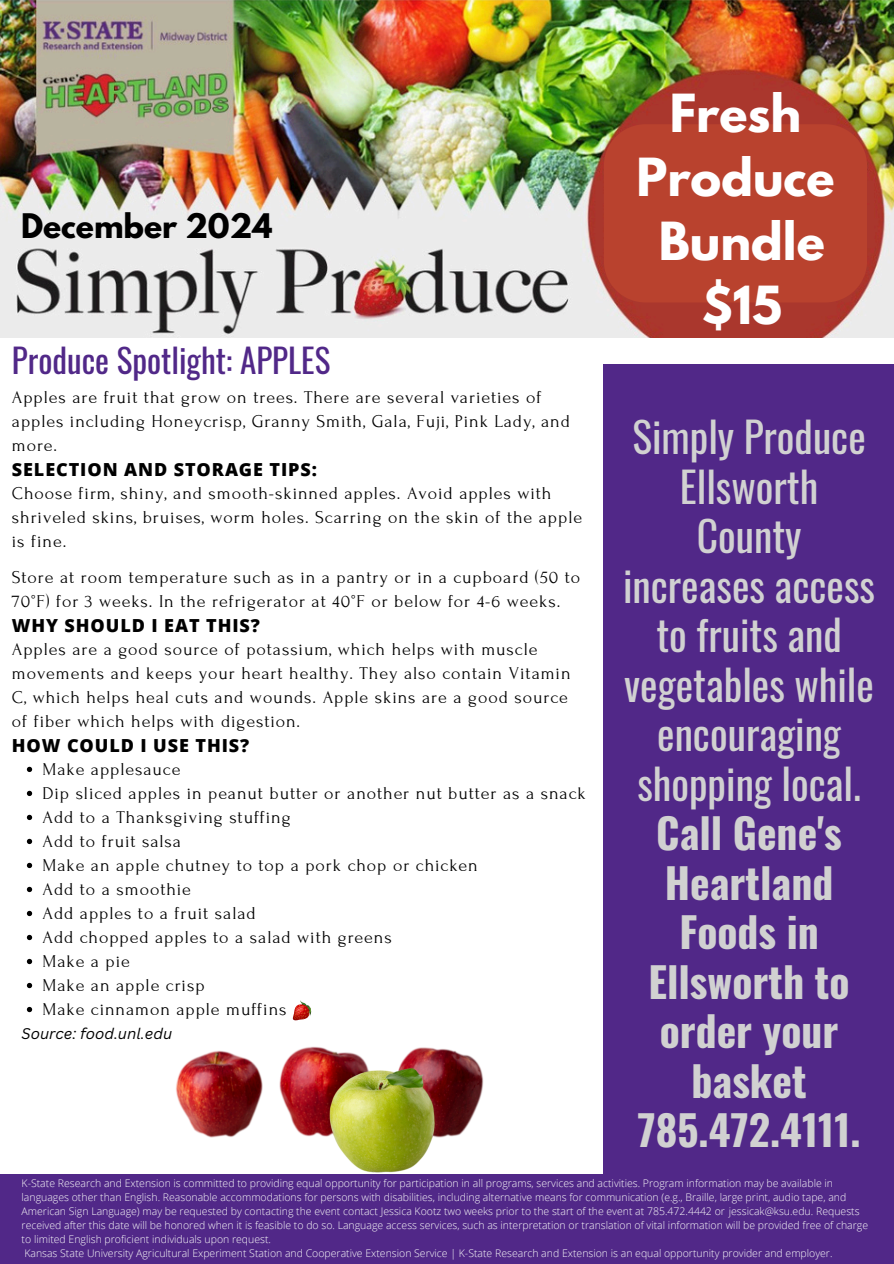
<style>
.page{position:relative;width:894px;height:1264px;background:#fff}
.page>*{position:absolute;margin:0;border:0;box-sizing:border-box;transform-origin:0 0}
.t1{font:700 46.5px/64.2px "League Spartan";color:#fff;text-align:center}
.t2{font:41.55px/49.5px "Oswald";color:#d1d1d1;text-align:center}
.t3{font:33.15px "Oswald";color:#512888}
.t4{font:700 30px "League Spartan";color:#000}
.t5{font:18px/24.2px "Forum";letter-spacing:.05em;color:#000}
.t6{font:italic 15px "Canva Sans";color:#000}
.t7{font:300 10.5px/14px "Open Sans";color:#fafafa}
.s1{font-family:"Open Sans";font-weight:800}
.s2{font-weight:700}
</style>
<div class="page">
<div style="left:603px;top:364px;width:290px;height:899px;background:#512888"></div>
<img style="left:0;top:0;width:893px;height:338px">
<div style="left:0;top:1173px;width:893px;height:90px;background:#512888"></div>
<div style="left:603px;top:124px;width:263px;height:178px;background:#b9422e"></div>
<svg style="left:27px;top:766px;width:5px;height:6px"></svg>
<svg style="left:27px;top:790px;width:5px;height:6px"></svg>
<svg style="left:27px;top:814px;width:5px;height:6px"></svg>
<svg style="left:27px;top:838px;width:5px;height:6px"></svg>
<svg style="left:27px;top:862px;width:5px;height:6px"></svg>
<svg style="left:27px;top:886px;width:5px;height:6px"></svg>
<svg style="left:27px;top:910px;width:5px;height:6px"></svg>
<svg style="left:27px;top:934px;width:5px;height:6px"></svg>
<svg style="left:27px;top:958px;width:5px;height:6px"></svg>
<svg style="left:27px;top:982px;width:5px;height:6px"></svg>
<svg style="left:27px;top:1006px;width:5px;height:6px"></svg>
<svg style="left:293px;top:1000px;width:18px;height:20px"></svg>
<img style="left:176px;top:1046px;width:307px;height:126px">
<p class="t4" style="left:21px;top:211px;width:253px">December 2024</p>
<p class="t3" style="left:12px;top:334px;width:320px">Produce Spotlight: APPLES</p>
<p class="t1" style="left:636px;top:87px;width:199px">Fresh<br>Produce<br>Bundle $15</p>
<p class="t5" style="left:12px;top:385px;width:571px">Apples are fruit that grow on trees. There are several varieties of apples including Honeycrisp, Granny Smith, Gala, Fuji, Pink Lady, and more.<br><span class="s1">SELECTION AND STORAGE TIPS:<br></span>Choose firm, shiny, and smooth-skinned apples. Avoid apples with shriveled skins, bruises, worm holes. Scarring on the skin of the apple is fine.</p>
<h3 class="t5" style="left:12px;top:565px;width:570px">Store at room temperature such as in a pantry or in a cupboard (50 to 70°F) for 3 weeks. In the refrigerator at 40°F or below for 4-6 weeks.<br><span class="s1">WHY SHOULD I EAT THIS?<br></span>Apples are a good source of potassium, which helps with muscle movements and keeps your heart healthy. They also contain Vitamin C, which helps heal cuts and wounds. Apple skins are a good source of fiber which helps with digestion.<br><span class="s1">HOW COULD I USE THIS?</span></h3>
<h1 class="t5" style="left:42px;top:757px;width:139px">Make applesauce</h1>
<h4 class="t5" style="left:42px;top:781px;width:544px">Dip sliced apples in peanut butter or another nut butter as a snack</h4>
<p class="t5" style="left:42px;top:805px;width:250px">Add to a Thanksgiving stuffing</p>
<h2 class="t5" style="left:42px;top:829px;width:140px">Add to fruit salsa</h2>
<h5 class="t5" style="left:42px;top:853px;width:436px">Make an apple chutney to top a pork chop or chicken</h5>
<h5 class="t5" style="left:42px;top:877px;width:150px">Add to a smoothie</h5>
<p class="t5" style="left:42px;top:901px;width:215px">Add apples to a fruit salad</p>
<p class="t5" style="left:42px;top:925px;width:351px">Add chopped apples to a salad with greens</p>
<p class="t5" style="left:42px;top:949px;width:89px">Make a pie</p>
<p class="t5" style="left:42px;top:973px;width:164px">Make an apple crisp</p>
<p class="t5" style="left:42px;top:997px;width:245px">Make cinnamon apple muffins</p>
<p class="t2" style="left:623px;top:410px;width:253px">Simply Produce<br>Ellsworth<br>County increases access to fruits and vegetables while encouraging shopping local.<br><span class="s2">Call Gene's<br>Heartland<br>Foods in<br>Ellsworth to order your basket<br>785.472.4111.</span></p>
<p class="t7" style="left:22px;top:1175px;width:847px">K-State Research and Extension is committed to providing equal opportunity for participation in all programs, services and activities. Program information may be available in languages other than English. Reasonable accommodations for persons with disabilities, including alternative means for communication (e.g., Braille, large print, audio tape, and American Sign Language) may be requested by contacting the event contact Jessica Kootz two weeks prior to the start of the event at 785.472.4442 or jessicak@ksu.edu. Requests received after this date will be honored when it is feasible to do so. Language access services, such as interpretation or translation of vital information will be provided free of charge to limited English proficient individuals upon request.</p>
<p class="t7" style="left:24px;top:1245px;width:809px">Kansas State University Agricultural Experiment Station and Cooperative Extension Service | K-State Research and Extension is an equal opportunity provider and employer.</p>
<p class="t6" style="left:22px;top:1022px;width:152px">Source: food.unl.edu</p>
</div>
